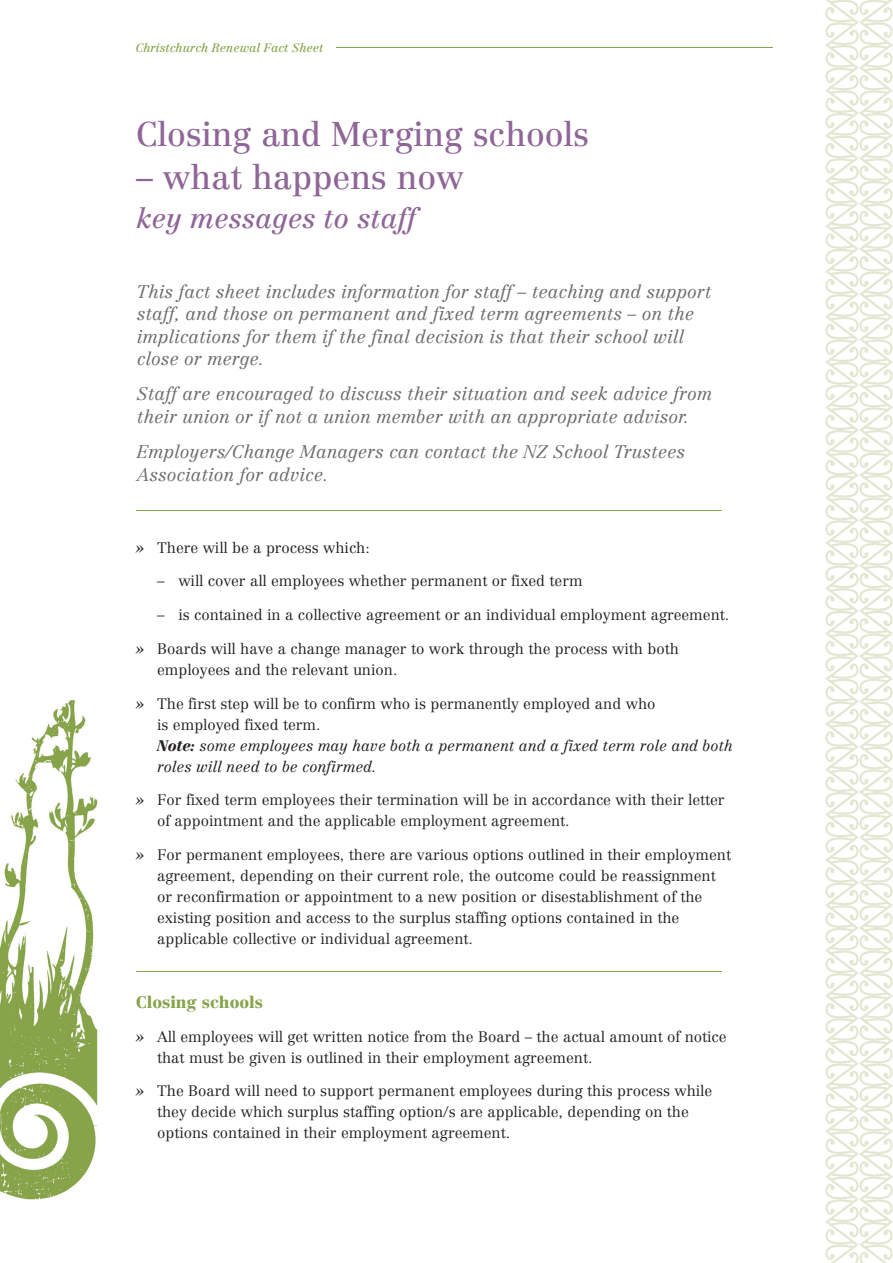
<style>
.page{position:relative;width:893px;height:1263px;background:#fff}
.page>*{position:absolute;margin:0;border:0;box-sizing:border-box;transform-origin:0 0}
.t1{font:33.75px "Centennial";color:#8f6697}
.t2{font:italic 27.75px "Centennial";color:#8f6697}
.t3{font:italic 300 18px/22.5px "Centennial";color:#6c6d70}
.t4{font:900 16.5px "Centennial";color:#86a44a}
.t5{font:300 15px/21px "Centennial";color:#231f20}
.t6{font:italic 300 15px/21px "Centennial";color:#231f20}
.t7{font:italic 12px "Centennial";color:#86a44a}
.s1{font-style:italic}
.s2{font-style:normal}
.s3{font-weight:900}
</style>
<div class="page">
<hr style="left:336px;top:47px;width:437px;height:1px;background:#86a44a">
<img style="left:0;top:700px;width:98px;height:500px">
<svg style="left:825px;top:0;width:68px;height:1263px"></svg>
<hr style="left:136px;top:510px;width:585px;height:1px;background:#86a44a">
<hr style="left:136px;top:971px;width:585px;height:1px;background:#86a44a">
<p class="t7" style="left:136px;top:40px;width:189px">Christchurch Renewal Fact Sheet</p>
<h1 class="t1" style="left:136px;top:114px;width:455px">Closing and Merging schools</h1>
<h1 class="t1" style="left:136px;top:157px;width:329px">– what happens now</h1>
<h2 class="t2" style="left:136px;top:201px;width:281px">key messages to staff</h2>
<p class="t3" style="left:137px;top:280px;width:576px">This fact sheet includes information for staff – teaching and support staff, and those on permanent and fixed term agreements – on the implications for them if the final decision is that their school will close or merge.</p>
<p class="t3" style="left:137px;top:383px;width:577px">Staff are encouraged to discuss their situation and seek advice from their union or if not a union member with an appropriate advisor.</p>
<p class="t3" style="left:137px;top:440px;width:550px">Employers/Change Managers can contact the NZ School Trustees<br>Association for advice.</p>
<p class="t5" style="left:136px;top:537px;width:236px"><span class="s1">»</span> There will be a process which:</p>
<p class="t5" style="left:157px;top:570px;width:427px">– will cover all employees whether permanent or fixed term</p>
<p class="t5" style="left:157px;top:604px;width:574px">– is contained in a collective agreement or an individual employment agreement.</p>
<p class="t5" style="left:157px;top:638px;width:523px;text-indent:-21px"><span class="s1">»</span> Boards will have a change manager to work through the process with both employees and the relevant union.</p>
<p class="t6" style="left:157px;top:693px;width:577px;text-indent:-21px">» <span class="s2">The first step will be to confirm who is permanently employed and who<br>is employed fixed term.<br></span><span class="s3">Note:</span> some employees may have both a permanent and a fixed term role and both roles will need to be confirmed.</p>
<p class="t5" style="left:157px;top:789px;width:569px;text-indent:-21px"><span class="s1">»</span> For fixed term employees their termination will be in accordance with their letter of appointment and the applicable employment agreement.</p>
<p class="t5" style="left:157px;top:844px;width:575px;text-indent:-21px"><span class="s1">»</span> For permanent employees, there are various options outlined in their employment agreement, depending on their current role, the outcome could be reassignment or reconfirmation or appointment to a new position or disestablishment of the existing position and access to the surplus staffing options contained in the applicable collective or individual agreement.</p>
<p class="t4" style="left:136px;top:992px;width:129px">Closing schools</p>
<p class="t5" style="left:157px;top:1026px;width:571px;text-indent:-21px"><span class="s1">»</span> All employees will get written notice from the Board – the actual amount of notice that must be given is outlined in their employment agreement.</p>
<p class="t5" style="left:157px;top:1080px;width:557px;text-indent:-21px"><span class="s1">»</span> The Board will need to support permanent employees during this process while they decide which surplus staffing option/s are applicable, depending on the options contained in their employment agreement.</p>
</div>
